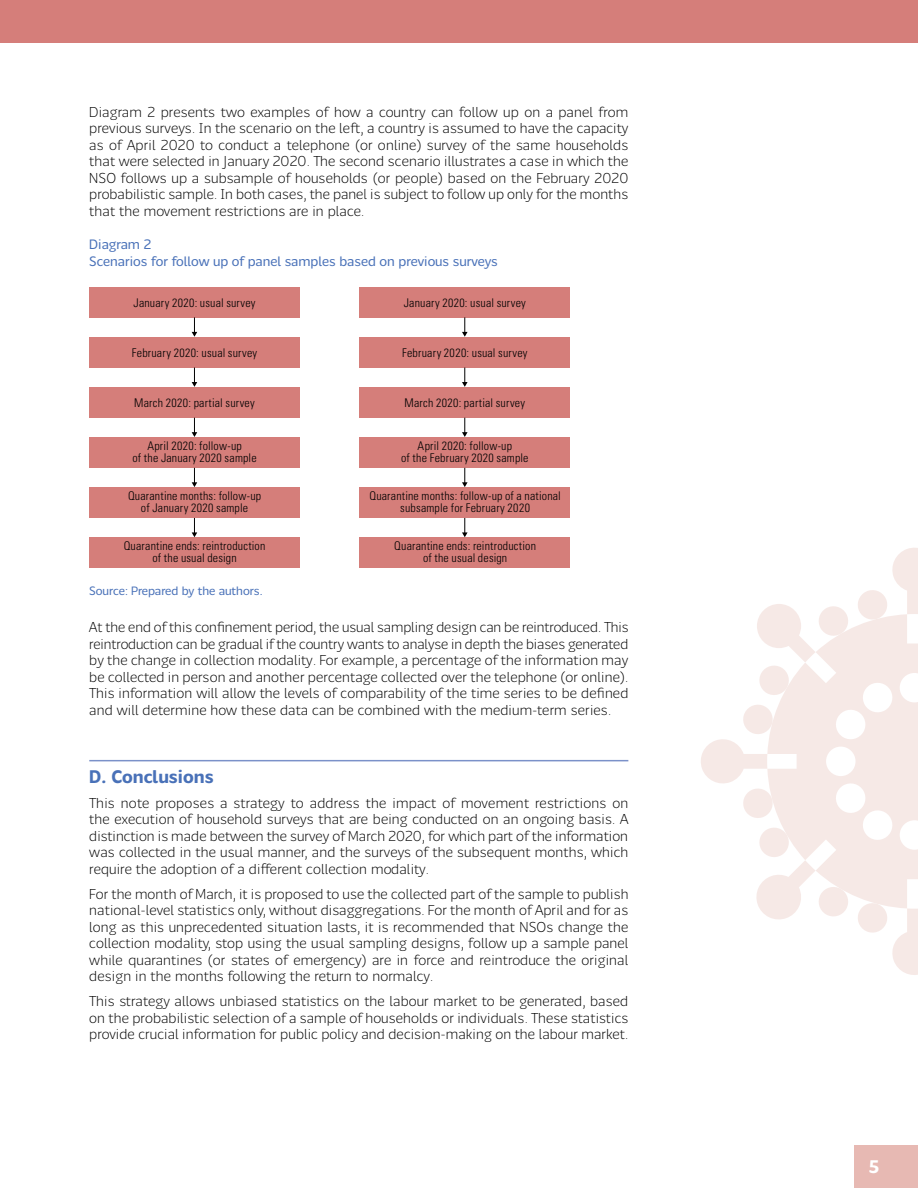
<style>
.page{position:relative;width:918px;height:1188px;background:#fff}
.page>*{position:absolute;margin:0;border:0;box-sizing:border-box;transform-origin:0 0}
.t1{font:700 18px "Chilena";color:#4971b8}
.t2{font:700 18px "Chilena";color:#fff}
.t3{font:300 14.25px/16.5px "Chilena";letter-spacing:.01em;color:#000;text-align:justify}
.t4{font:13.5px/16.5px "Chilena";color:#4971b8}
.t5{font:300 condensed 12px/12px "Univers LT Std";letter-spacing:.015em;color:#000;text-align:center}
.t6{font:12px "Chilena";color:#4971b8}
</style>
<div class="page">
<div style="left:854px;top:1145px;width:64px;height:43px;background:#e7b9b3"></div>
<div style="left:0;top:0;width:918px;height:43px;background:#d57e7a"></div>
<hr style="left:89px;top:760px;width:539px;height:1px;background:#7b91c9">
<div style="left:89px;top:287px;width:211px;height:30px;background:#d57e7a"></div>
<div style="left:89px;top:337px;width:211px;height:31px;background:#d57e7a"></div>
<div style="left:89px;top:387px;width:211px;height:31px;background:#d57e7a"></div>
<div style="left:89px;top:437px;width:211px;height:31px;background:#d57e7a"></div>
<div style="left:89px;top:487px;width:211px;height:31px;background:#d57e7a"></div>
<div style="left:89px;top:537px;width:211px;height:31px;background:#d57e7a"></div>
<svg style="left:192px;top:317px;width:5px;height:20px"></svg>
<svg style="left:192px;top:368px;width:5px;height:19px"></svg>
<svg style="left:192px;top:418px;width:5px;height:19px"></svg>
<svg style="left:192px;top:468px;width:5px;height:19px"></svg>
<svg style="left:192px;top:518px;width:5px;height:19px"></svg>
<div style="left:360px;top:287px;width:210px;height:30px;background:#d57e7a"></div>
<div style="left:360px;top:337px;width:210px;height:31px;background:#d57e7a"></div>
<div style="left:360px;top:387px;width:210px;height:31px;background:#d57e7a"></div>
<div style="left:360px;top:437px;width:210px;height:31px;background:#d57e7a"></div>
<div style="left:360px;top:487px;width:210px;height:31px;background:#d57e7a"></div>
<div style="left:360px;top:537px;width:210px;height:31px;background:#d57e7a"></div>
<svg style="left:462px;top:317px;width:6px;height:20px"></svg>
<svg style="left:462px;top:368px;width:6px;height:19px"></svg>
<svg style="left:462px;top:418px;width:6px;height:19px"></svg>
<svg style="left:462px;top:468px;width:6px;height:19px"></svg>
<svg style="left:462px;top:518px;width:6px;height:19px"></svg>
<svg style="left:774px;top:621px;width:144px;height:281px;fill:#f6e9e6"></svg>
<svg style="left:858px;top:548px;width:60px;height:73px"></svg>
<svg style="left:757px;top:604px;width:93px;height:93px"></svg>
<svg style="left:701px;top:705px;width:73px;height:113px"></svg>
<svg style="left:756px;top:826px;width:94px;height:94px"></svg>
<svg style="left:858px;top:902px;width:60px;height:73px"></svg>
<p class="t3" style="left:89px;top:103px;width:541px">Diagram 2 presents two examples of how a country can follow up on a panel from previous surveys. In the scenario on the left, a country is assumed to have the capacity as of April 2020 to conduct a telephone (or online) survey of the same households that were selected in January 2020. The second scenario illustrates a case in which the NSO follows up a subsample of households (or people) based on the February 2020 probabilistic sample. In both cases, the panel is subject to follow up only for the months that the movement restrictions are in place.</p>
<p class="t4" style="left:89px;top:236px;width:410px">Diagram 2<br>Scenarios for follow up of panel samples based on previous surveys</p>
<p class="t5" style="left:133px;top:296px;width:124px">January 2020: usual survey</p>
<p class="t5" style="left:132px;top:346px;width:127px">February 2020: usual survey</p>
<p class="t5" style="left:134px;top:397px;width:122px">March 2020: partial survey</p>
<p class="t5" style="left:132px;top:440px;width:126px">April 2020: follow-up<br>of the January 2020 sample</p>
<p class="t5" style="left:128px;top:490px;width:135px">Quarantine months: follow-up of January 2020 sample</p>
<p class="t5" style="left:124px;top:540px;width:143px">Quarantine ends: reintroduction of the usual design</p>
<p class="t5" style="left:404px;top:296px;width:124px">January 2020: usual survey</p>
<p class="t5" style="left:402px;top:346px;width:127px">February 2020: usual survey</p>
<p class="t5" style="left:405px;top:397px;width:122px">March 2020: partial survey</p>
<p class="t5" style="left:401px;top:440px;width:129px">April 2020: follow-up<br>of the February 2020 sample</p>
<p class="t5" style="left:369px;top:490px;width:193px">Quarantine months: follow-up of a national subsample for February 2020</p>
<p class="t5" style="left:394px;top:540px;width:143px">Quarantine ends: reintroduction of the usual design</p>
<p class="t6" style="left:89px;top:582px;width:175px">Source: Prepared by the authors.</p>
<p class="t3" style="left:89px;top:618px;width:541px">At the end of this confinement period, the usual sampling design can be reintroduced. This reintroduction can be gradual if the country wants to analyse in depth the biases generated by the change in collection modality. For example, a percentage of the information may be collected in person and another percentage collected over the telephone (or online).<br>This information will allow the levels of comparability of the time series to be defined and will determine how these data can be combined with the medium-term series.</p>
<p class="t1" style="left:89px;top:763px;width:126px">D. Conclusions</p>
<p class="t3" style="left:89px;top:794px;width:541px">This note proposes a strategy to address the impact of movement restrictions on the execution of household surveys that are being conducted on an ongoing basis. A distinction is made between the survey of March 2020, for which part of the information was collected in the usual manner, and the surveys of the subsequent months, which require the adoption of a different collection modality.</p>
<p class="t3" style="left:89px;top:885px;width:541px">For the month of March, it is proposed to use the collected part of the sample to publish national-level statistics only, without disaggregations. For the month of April and for as long as this unprecedented situation lasts, it is recommended that NSOs change the collection modality, stop using the usual sampling designs, follow up a sample panel while quarantines (or states of emergency) are in force and reintroduce the original design in the months following the return to normalcy.</p>
<p class="t3" style="left:89px;top:992px;width:541px">This strategy allows unbiased statistics on the labour market to be generated, based on the probabilistic selection of a sample of households or individuals. These statistics provide crucial information for public policy and decision-making on the labour market.</p>
<p class="t2" style="left:869px;top:1154px;width:12px">5</p>
</div>
